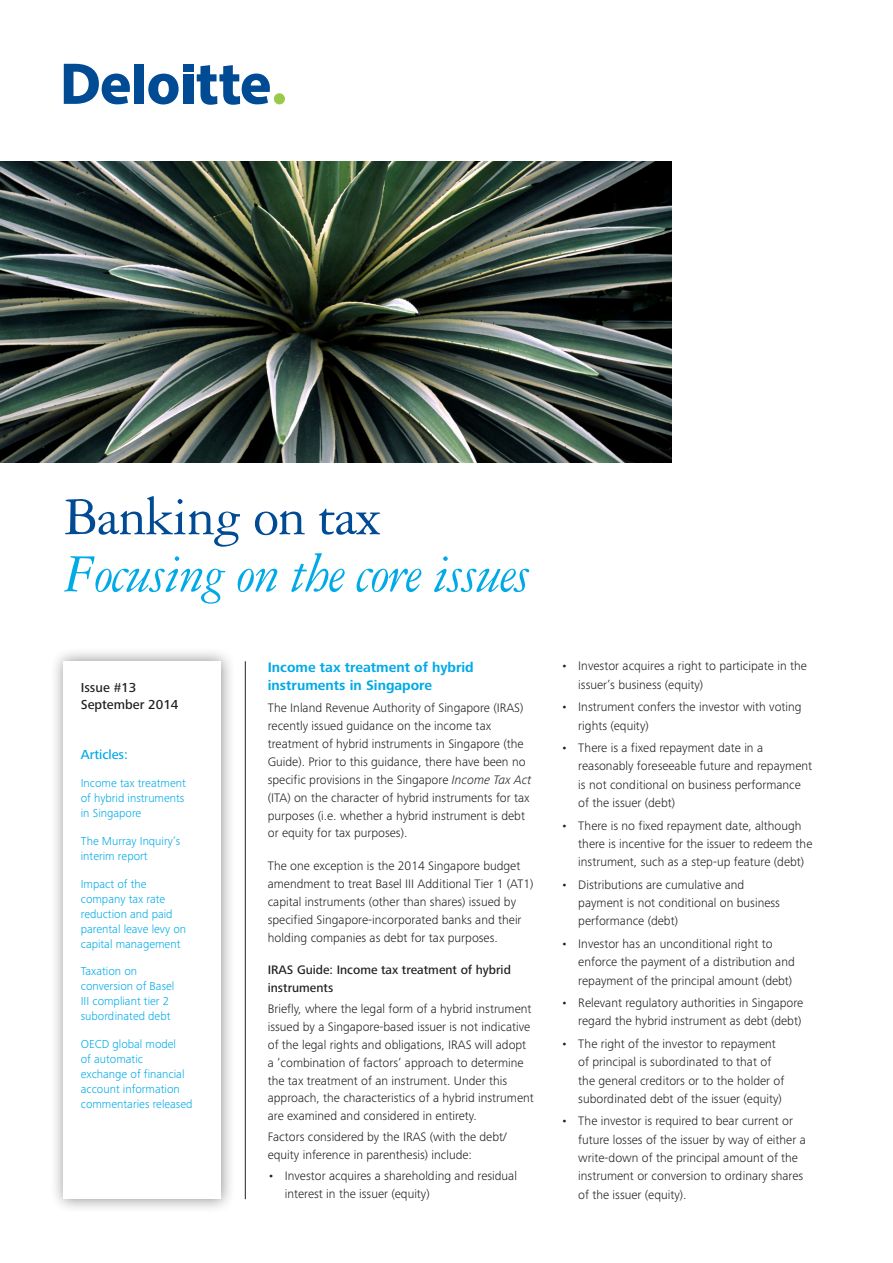
<style>
.page{position:relative;width:893px;height:1263px;background:#fff}
.page>*{position:absolute;margin:0;border:0;box-sizing:border-box;transform-origin:0 0}
.Heading_3{font:italic 57px "Garamond 3 LT Std";letter-spacing:-.025em;color:#00aae7}
.Heading_3-2{font:57px "Garamond 3 LT Std";letter-spacing:-.025em;color:#014a94}
.Body_sub-heading_299{font:700 14.25px/18.8px "Frutiger Next Pro";color:#00aae7}
.Body{font:500 13.5px/16.5px "Frutiger Next Pro";color:#231f20}
.Body-2{font:500 13.5px "Frutiger Next Pro";color:#00aae7}
.Body-3{font:300 12.75px/17.9px "Frutiger Next Pro";color:#231f20}
.Body-4{font:500 12.75px/17.9px "Frutiger Next Pro";color:#231f20}
.t1{font:300 12px/15px "Frutiger Next Pro";color:#00aae7}
.s1{font-style:italic}
</style>
<div class="page">
<hr style="left:245px;top:661px;width:1px;height:538px;background:#231f20">
<div style="left:49px;top:647px;width:186px;height:566px;background:#231f20;opacity:.5"></div>
<div style="left:64px;top:661px;width:157px;height:538px;background:#fff"></div>
<img style="left:0;top:162px;width:672px;height:300px">
<div style="left:274px;top:93px;width:11px;height:11px;background:#97ca49;border-radius:50%"></div>
<svg style="left:148px;top:74px;width:31px;height:30px"></svg>
<div style="left:134px;top:64px;width:10px;height:40px;background:#014a94"></div>
<div style="left:183px;top:74px;width:10px;height:30px;background:#014a94"></div>
<div style="left:183px;top:64px;width:10px;height:8px;background:#014a94"></div>
<svg style="left:64px;top:64px;width:66px;height:40px"></svg>
<svg style="left:197px;top:65px;width:73px;height:40px"></svg>
<p class="Heading_3-2" style="left:64px;top:486px;width:319px">Banking on tax</p>
<p class="Heading_3" style="left:64px;top:544px;width:468px">Focusing on the core issues</p>
<p class="Body" style="left:81px;top:679px;width:99px">Issue #13<br>September 2014</p>
<p class="Body-2" style="left:81px;top:747px;width:49px">Articles:</p>
<p class="t1" style="left:81px;top:775px;width:107px;text-align:justify">Income tax treatment of hybrid instruments in Singapore</p>
<p class="t1" style="left:81px;top:833px;width:101px">The Murray Inquiry’s interim report</p>
<p class="t1" style="left:81px;top:876px;width:107px">Impact of the company tax rate reduction and paid parental leave levy on capital management</p>
<p class="t1" style="left:81px;top:964px;width:95px">Taxation on conversion of Basel<br>III compliant tier 2 subordinated debt</p>
<p class="t1" style="left:81px;top:1036px;width:113px">OECD global model<br>of automatic exchange of financial account information commentaries released</p>
<p class="Body_sub-heading_299" style="left:268px;top:657px;width:207px">Income tax treatment of hybrid instruments in Singapore</p>
<p class="Body-3" style="left:268px;top:699px;width:265px">The Inland Revenue Authority of Singapore (IRAS) recently issued guidance on the income tax treatment of hybrid instruments in Singapore (the Guide). Prior to this guidance, there have been no specific provisions in the Singapore <span class="s1">Income Tax Act </span>(ITA) on the character of hybrid instruments for tax purposes (i.e. whether a hybrid instrument is debt or equity for tax purposes).</p>
<p class="Body-3" style="left:268px;top:857px;width:267px">The one exception is the 2014 Singapore budget amendment to treat Basel III Additional Tier 1 (AT1) capital instruments (other than shares) issued by specified Singapore-incorporated banks and their holding companies as debt for tax purposes.</p>
<p class="Body-4" style="left:268px;top:961px;width:245px">IRAS Guide: Income tax treatment of hybrid instruments</p>
<p class="Body-3" style="left:268px;top:1000px;width:268px">Briefly, where the legal form of a hybrid instrument issued by a Singapore-based issuer is not indicative of the legal rights and obligations, IRAS will adopt a ‘combination of factors’ approach to determine the tax treatment of an instrument. Under this approach, the characteristics of a hybrid instrument are examined and considered in entirety.</p>
<p class="Body-3" style="left:268px;top:1128px;width:240px">Factors considered by the IRAS (with the debt/ equity inference in parenthesis) include:</p>
<p class="Body-3" style="left:285px;top:1167px;width:234px;text-indent:-17px">• Investor acquires a shareholding and residual interest in the issuer (equity)</p>
<p class="Body-3" style="left:578px;top:657px;width:230px;line-height:18.3px;text-indent:-17px">• Investor acquires a right to participate in the issuer’s business (equity)</p>
<p class="Body-3" style="left:578px;top:698px;width:225px;line-height:18.3px;text-indent:-17px">• Instrument confers the investor with voting rights (equity)</p>
<p class="Body-3" style="left:578px;top:739px;width:235px;line-height:18.3px;text-indent:-17px">• There is a fixed repayment date in a reasonably foreseeable future and repayment is not conditional on business performance of the issuer (debt)</p>
<p class="Body-3" style="left:578px;top:816px;width:236px;line-height:18.3px;text-indent:-17px">• There is no fixed repayment date, although there is incentive for the issuer to redeem the instrument, such as a step-up feature (debt)</p>
<p class="Body-3" style="left:578px;top:875px;width:203px;line-height:18.3px;text-indent:-17px">• Distributions are cumulative and payment is not conditional on business performance (debt)</p>
<p class="Body-3" style="left:578px;top:934px;width:218px;line-height:18.3px;text-indent:-17px">• Investor has an unconditional right to enforce the payment of a distribution and repayment of the principal amount (debt)</p>
<p class="Body-3" style="left:561px;top:994px;width:244px;line-height:18.3px;text-align:right">• Relevant regulatory authorities in Singapore regard the hybrid instrument as debt (debt)</p>
<p class="Body-3" style="left:578px;top:1034px;width:207px;line-height:18.3px;text-indent:-17px">• The right of the investor to repayment of principal is subordinated to that of the general creditors or to the holder of subordinated debt of the issuer (equity)</p>
<p class="Body-3" style="left:578px;top:1112px;width:229px;line-height:18.3px;text-indent:-17px">• The investor is required to bear current or future losses of the issuer by way of either a write-down of the principal amount of the instrument or conversion to ordinary shares of the issuer (equity).</p>
</div>
